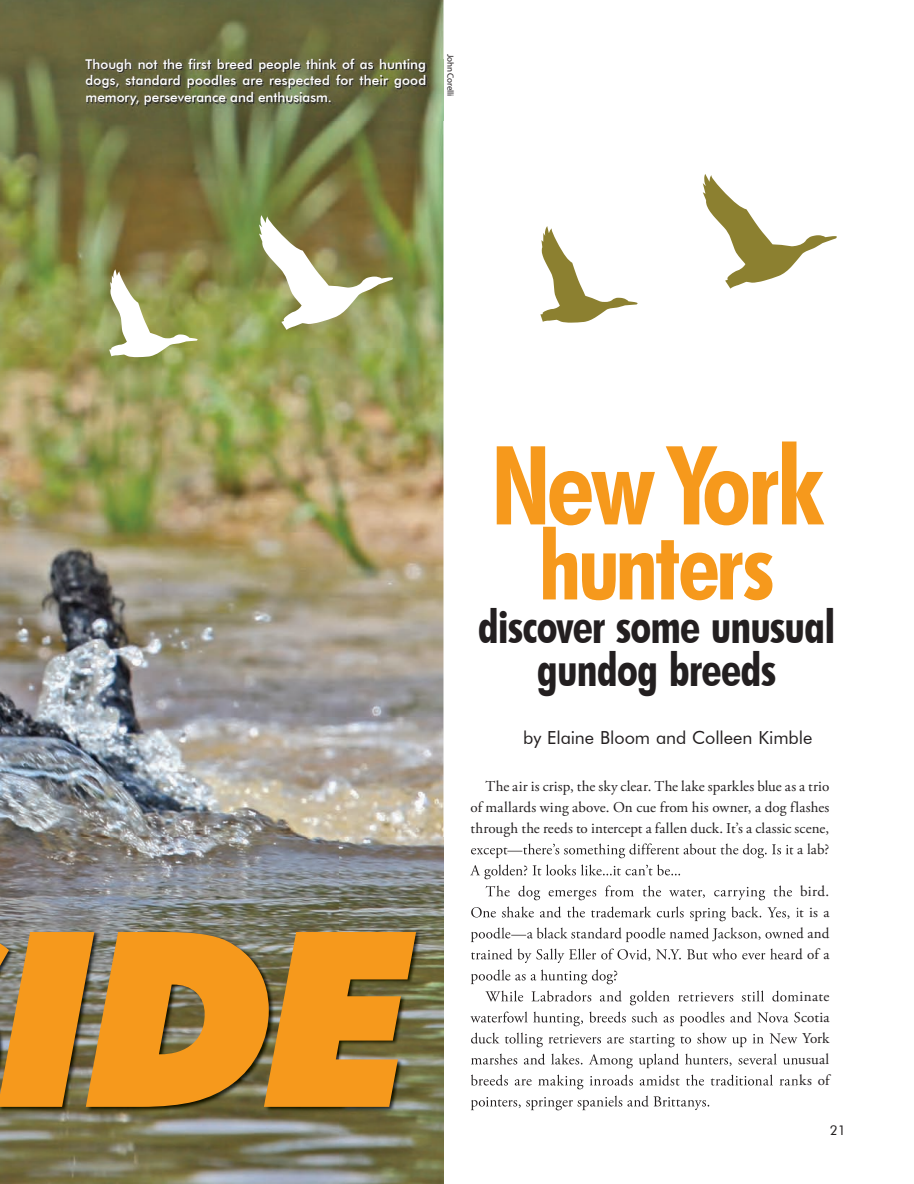
<style>
.page{position:relative;width:914px;height:1184px;background:#fff}
.page>*{position:absolute;margin:0;border:0;box-sizing:border-box;transform-origin:0 0}
.t1{font:italic 900 244.5px "Futura BT";color:#f6991c}
.t2{font:italic 174.9px "PI Xymbols Travel";color:#fff}
.t3{font:italic 174.9px "PI Xymbols Travel";color:#8c8030}
.t4{font:700 condensed 109.5px "Futura BT";letter-spacing:-.03em;color:#f6991c}
.t5{font:700 condensed 96px "Futura BT";letter-spacing:-.035em;color:#f6991c}
.t6{font:700 condensed 46.8px/42.3px "Futura BT";letter-spacing:-.02em;color:#231f20;text-align:center}
.t7{font:18px "Futura BT";letter-spacing:-.005em;color:#231f20}
.t8{font:15px/21px "Adobe Garamond Pro";letter-spacing:.005em;color:#231f20;text-align:justify}
.t9{font:500 13.5px/16.5px "Futura BT";color:#fff;text-align:justify}
.t10{font:13.5px "Futura BT";color:#231f20}
.t11{font:9px "Myriad Pro";letter-spacing:-.025em;color:#231f20}
</style>
<div class="page">
<img style="left:0;top:0;width:443px;height:837px">
<img style="left:86px;top:59px;width:358px;height:61px">
<img style="left:0;top:837px;width:763px;height:347px">
<img style="left:471px;top:843px;width:323px;height:15px">
<img style="left:470px;top:864px;width:210px;height:15px">
<img style="left:485px;top:885px;width:307px;height:15px">
<img style="left:471px;top:906px;width:319px;height:15px">
<img style="left:471px;top:927px;width:325px;height:15px">
<img style="left:471px;top:948px;width:325px;height:15px">
<img style="left:471px;top:969px;width:146px;height:15px">
<img style="left:485px;top:990px;width:311px;height:15px">
<img style="left:470px;top:1011px;width:326px;height:15px">
<img style="left:471px;top:1032px;width:325px;height:15px">
<img style="left:471px;top:1053px;width:325px;height:15px">
<img style="left:471px;top:1074px;width:325px;height:15px">
<img style="left:471px;top:1095px;width:238px;height:15px">
<svg style="left:0;top:0;width:5px;height:5px"></svg>
<svg style="left:0;top:1178px;width:5px;height:6px"></svg>
<svg style="left:92px;top:269px;width:118px;height:108px;background:#91964f"></svg>
<p class="t9" style="left:86px;top:56px;width:342px">Though not the first breed people think of as hunting dogs, standard poodles are respected for their good memory, perseverance and enthusiasm.</p>
<p class="t11" style="left:456px;top:54px;width:43px;rotate:90deg">John Corelli</p>
<h2 class="t2" style="left:235px;top:188px;width:176px">C</h2>
<h2 class="t3" style="left:679px;top:146px;width:176px">C</h2>
<h1 class="t1" style="left:-3px;top:871px;width:420px">IDE</h1>
<h3 class="t4" style="left:490px;top:419px;width:333px">New York</h3>
<h3 class="t5" style="left:538px;top:507px;width:238px">hunters</h3>
<h3 class="t6" style="left:477px;top:605px;width:359px">discover some unusual gundog breeds</h3>
<p class="t7" style="left:523px;top:727px;width:290px">by Elaine Bloom and Colleen Kimble</p>
<p class="t8" style="left:470px;top:776px;width:360px;text-indent:15px">The air is crisp, the sky clear. The lake sparkles blue as a trio of mallards wing above. On cue from his owner, a dog flashes through the reeds to intercept a fallen duck. It’s a classic scene,</p>
<p class="t10" style="left:829px;top:1122px;width:17px">21</p>
</div>
